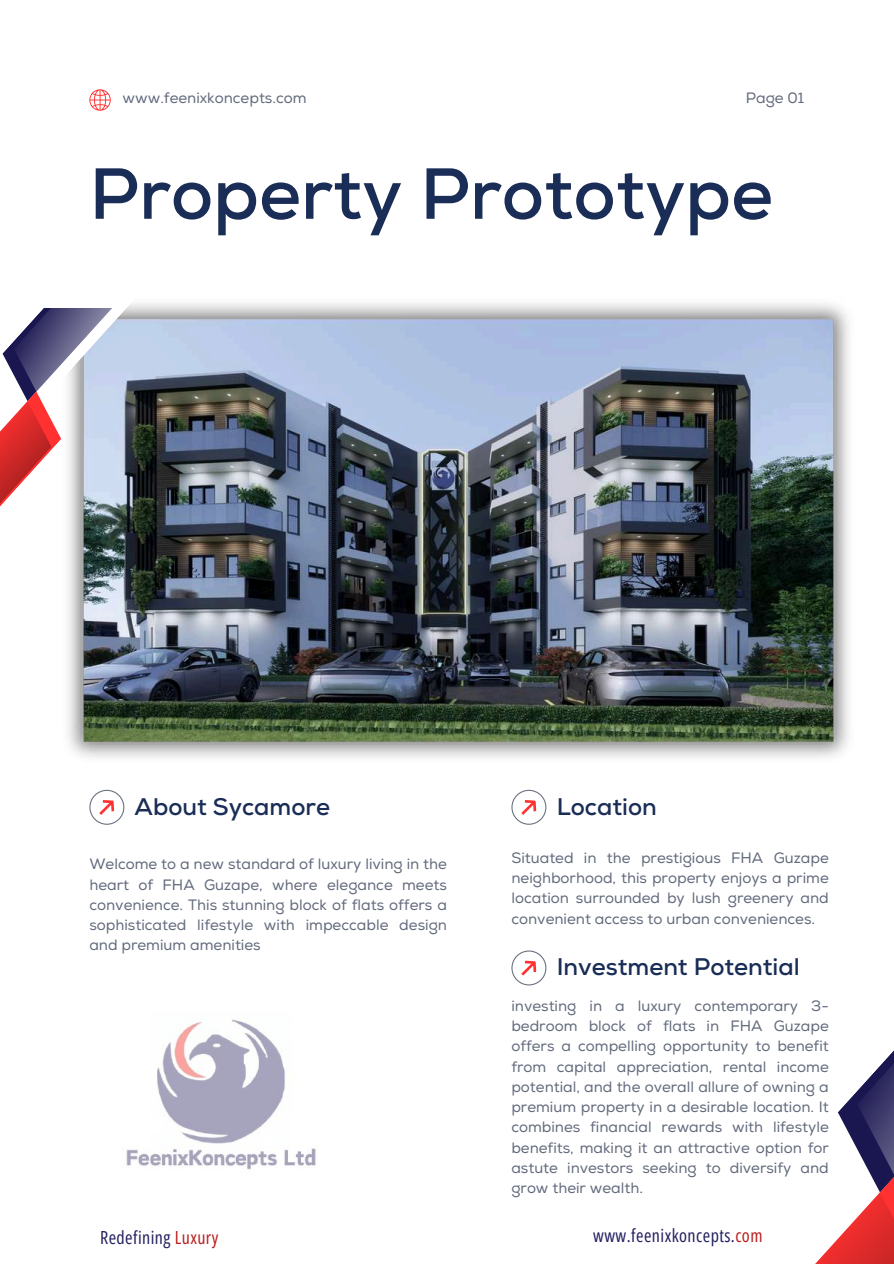
<style>
.page{position:relative;width:894px;height:1264px;background:#fff}
.page>*{position:absolute;margin:0;border:0;box-sizing:border-box;transform-origin:0 0}
.t1{font:700 72px "Nexa";color:#1a2d57}
.t2{font:700 24px "Nexa";color:#1a2d57}
.t3{font:18px "Open Sans Condensed";letter-spacing:.025em;color:#222060}
.t4{font:15px/20.2px "Nexa";color:#61697b;text-align:justify}
.s1{color:#bb1f1f}
</style>
<div class="page">
<img style="left:68px;top:303px;width:781px;height:455px">
<img style="left:68px;top:303px;width:109px;height:355px">
<svg style="left:0;top:307px;width:119px;height:350px"></svg>
<div style="left:0;top:257px;width:122px;height:50px;background:#fff"></div>
<svg style="left:89px;top:89px;width:22px;height:22px"></svg>
<svg style="left:89px;top:789px;width:35px;height:35px"></svg>
<svg style="left:511px;top:950px;width:382px;height:313px"></svg>
<svg style="left:511px;top:789px;width:35px;height:35px"></svg>
<img style="left:126px;top:1019px;width:190px;height:151px">
<p class="t4" style="left:122px;top:89px;width:185px">www.feenixkoncepts.com</p>
<p class="t4" style="left:745px;top:89px;width:60px">Page 01</p>
<h1 class="t1" style="left:89px;top:151px;width:685px">Property Prototype</h1>
<h2 class="t2" style="left:135px;top:792px;width:197px">About Sycamore</h2>
<h2 class="t2" style="left:556px;top:792px;width:102px">Location</h2>
<p class="t4" style="left:511px;top:848px;width:319px">Situated in the prestigious FHA Guzape neighborhood, this property enjoys a prime location surrounded by lush greenery and convenient access to urban conveniences.</p>
<h2 class="t2" style="left:556px;top:952px;width:244px">Investment Potential</h2>
<p class="t4" style="left:511px;top:996px;width:319px">investing in a luxury contemporary 3- bedroom block of flats in FHA Guzape offers a compelling opportunity to benefit from capital appreciation, rental income potential, and the overall allure of owning a premium property in a desirable location. It combines financial rewards with lifestyle benefits, making it an attractive option for astute investors seeking to diversify and grow their wealth.</p>
<p class="t4" style="left:89px;top:854px;width:359px">Welcome to a new standard of luxury living in the heart of FHA Guzape, where elegance meets convenience. This stunning block of flats offers a sophisticated lifestyle with impeccable design and premium amenities</p>
<p class="t3" style="left:100px;top:1225px;width:120px">Redefining <span class="s1">Luxury</span></p>
<p class="t3" style="left:593px;top:1222px;width:171px">www.feenixkoncepts.<span class="s1">com</span></p>
</div>
